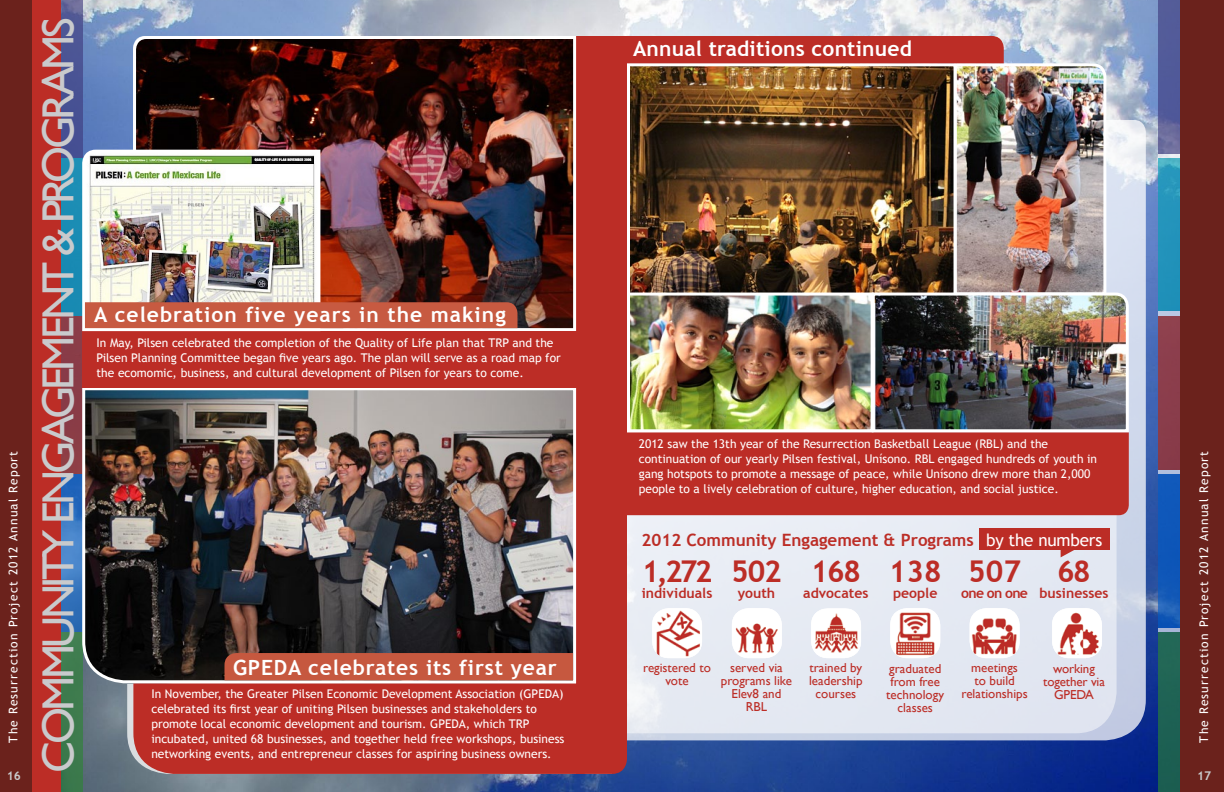
<style>
.page{position:relative;width:1224px;height:792px;background:#fff}
.page>*{position:absolute;margin:0;border:0;box-sizing:border-box;transform-origin:0 0}
.t1{font:45px "Gill Sans";letter-spacing:-.08em;color:#c9cacc}
.t2{font:700 30px "Trebuchet MS";letter-spacing:-.04em;color:#bc2d26}
.t3{font:700 21px "Trebuchet MS";letter-spacing:.04em;color:#fff}
.t4{font:700 21px "Trebuchet MS";letter-spacing:.01em;color:#fff}
.t5{font:700 17px "Trebuchet MS";color:#bc2d26}
.t6{font:700 14px "Trebuchet MS";color:#bc2d26}
.t7{font:13px/13px "Gill Sans";color:#bc2d26;text-align:center}
.t8{font:12px/15px "Trebuchet MS";color:#fff}
.t9{font:12px "Trebuchet MS";letter-spacing:.1em;color:#fff}
.t10{font:700 12px "Trebuchet MS";color:#c9cacc}
.s1{font-weight:400;color:#fff}
</style>
<div class="page">
<img style="left:82px;top:0;width:1076px;height:792px">
<svg style="left:61px;top:0;width:22px;height:158px;background:#4b5494"></svg>
<div style="left:23px;top:158px;width:59px;height:162px;background:#1a8cb3"></div>
<div style="left:23px;top:316px;width:59px;height:164px;background:#893c47"></div>
<svg style="left:61px;top:474px;width:20px;height:158px;background:#3676c0"></svg>
<div style="left:23px;top:632px;width:59px;height:160px;background:#3d7b4d"></div>
<div style="left:26px;top:0;width:35px;height:792px;background:#bc2d26"></div>
<svg style="left:1130px;top:120px;width:16px;height:620px;background:#cbd4e8"></svg>
<svg style="left:1158px;top:0;width:22px;height:154px;background:#575e9a"></svg>
<svg style="left:1158px;top:158px;width:22px;height:153px;background:#2595bb"></svg>
<div style="left:1158px;top:311px;width:66px;height:42px;background:#bbc8e5"></div>
<div style="left:1158px;top:316px;width:66px;height:164px;background:#8b3d4c"></div>
<div style="left:1158px;top:470px;width:66px;height:39px;background:#afbfdd"></div>
<svg style="left:1158px;top:474px;width:22px;height:155px;background:#1258b8"></svg>
<div style="left:1158px;top:629px;width:66px;height:41px;background:#a6b4d7"></div>
<div style="left:1158px;top:632px;width:66px;height:160px;background:#1e6254"></div>
<img style="left:85px;top:36px;width:1045px;height:738px">
<div style="left:1180px;top:0;width:44px;height:792px;background:#6b221c"></div>
<div style="left:0;top:0;width:31px;height:792px;background:#6b221c"></div>
<h1 class="t1" style="left:32px;top:773px;width:757px;rotate:-90deg">COMMUNITY ENGAGEMENT &amp; PROGRAMS</h1>
<h3 class="t4" style="left:633px;top:36px;width:280px">Annual traditions continued</h3>
<h3 class="t3" style="left:94px;top:302px;width:413px">A celebration five years in the making</h3>
<p class="t8" style="left:97px;top:335px;width:466px">In May, Pilsen celebrated the completion of the Quality of Life plan that TRP and the<br>Pilsen Planning Committee began five years ago. The plan will serve as a road map for the ecomomic, business, and cultural development of Pilsen for years to come.</p>
<p class="t8" style="left:639px;top:437px;width:460px">2012 saw the 13th year of the Resurrection Basketball League (RBL) and the continuation of our yearly Pilsen festival, Unísono. RBL engaged hundreds of youth in gang hotspots to promote a message of peace, while Unísono drew more than 2,000 people to a lively celebration of culture, higher education, and social justice.</p>
<p class="t9" style="left:6px;top:742px;width:293px;rotate:-90deg">The Resurrection Project 2012 Annual Report</p>
<p class="t9" style="left:1197px;top:742px;width:293px;rotate:-90deg">The Resurrection Project 2012 Annual Report</p>
<p class="t10" style="left:7px;top:769px;width:16px">16</p>
<p class="t10" style="left:1197px;top:769px;width:16px">17</p>
<h3 class="t5" style="left:642px;top:529px;width:462px">2012 Community Engagement &amp; Programs <span class="s1">by the numbers</span></h3>
<h2 class="t2" style="left:811px;top:553px;width:52px">168</h2>
<p class="t6" style="left:803px;top:584px;width:67px">advocates</p>
<h2 class="t2" style="left:642px;top:553px;width:72px">1,272</h2>
<p class="t6" style="left:642px;top:584px;width:72px">individuals</p>
<h2 class="t2" style="left:731px;top:553px;width:52px">502</h2>
<p class="t6" style="left:738px;top:584px;width:39px">youth</p>
<h2 class="t2" style="left:968px;top:553px;width:54px">507</h2>
<p class="t6" style="left:961px;top:584px;width:68px">one on one</p>
<h2 class="t2" style="left:1057px;top:553px;width:35px">68</h2>
<p class="t6" style="left:1039px;top:584px;width:71px">businesses</p>
<h2 class="t2" style="left:889px;top:553px;width:54px">138</h2>
<p class="t6" style="left:893px;top:584px;width:46px">people</p>
<h3 class="t3" style="left:233px;top:654px;width:325px">GPEDA celebrates its first year</h3>
<p class="t7" style="left:721px;top:661px;width:73px">served via programs like<br>Elev8 and<br>RBL</p>
<p class="t7" style="left:643px;top:661px;width:69px">registered to vote</p>
<p class="t7" style="left:809px;top:661px;width:55px">trained by leadership courses</p>
<p class="t7" style="left:886px;top:662px;width:59px">graduated from free technology classes</p>
<p class="t7" style="left:1043px;top:662px;width:63px">working together via<br>GPEDA</p>
<p class="t7" style="left:962px;top:661px;width:68px">meetings<br>to build relationships</p>
<p class="t8" style="left:151px;top:686px;width:415px">In November, the Greater Pilsen Economic Development Association (GPEDA) celebrated its first year of uniting Pilsen businesses and stakeholders to promote local economic development and tourism. GPEDA, which TRP incubated, united 68 businesses, and together held free workshops, business networking events, and entrepreneur classes for aspiring business owners.</p>
</div>
